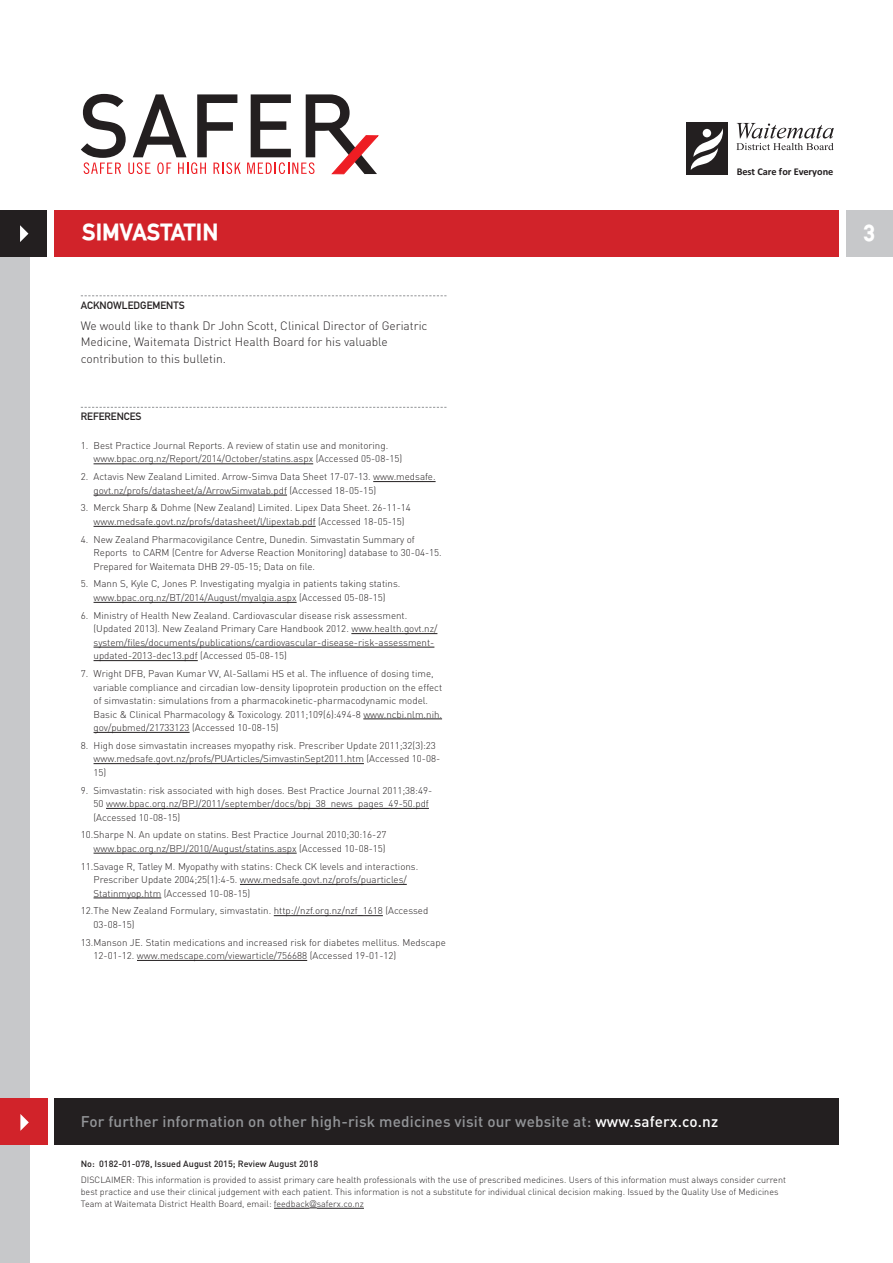
<style>
.page{position:relative;width:893px;height:1263px;background:#fff}
.page>*{position:absolute;margin:0;border:0;box-sizing:border-box;transform-origin:0 0}
.t1{font:700 22.5px "DIN";letter-spacing:.03em;color:#fff}
.t2{font:500 15.3px "DIN";letter-spacing:.01em;color:#939598}
.References_Heading{font:300 12px/16.5px "DIN";color:#231f20}
.References_Heading-2{font:10.5px "DIN";color:#231f20}
.t3{font:700 10.35px "Calibri";letter-spacing:-.005em;color:#231f20}
.References_text{font:300 9.75px/13.5px "DIN";color:#231f20}
.References_text-2{font:300 9px/12px "DIN";color:#231f20}
.References_text-3{font:500 9px "DIN";color:#231f20}
.s1{color:#fff}
.s2{font-family:"Futura"}
</style>
<div class="page">
<div style="left:54px;top:210px;width:785px;height:47px;background:#d1232a"></div>
<div style="left:846px;top:210px;width:47px;height:47px;background:#c7c8ca"></div>
<svg style="left:81px;top:295px;width:365px;height:1px"></svg>
<svg style="left:81px;top:407px;width:365px;height:1px"></svg>
<hr style="left:94px;top:464px;width:219px;height:1px;background:#231f20">
<hr style="left:373px;top:481px;width:63px;height:1px;background:#231f20">
<hr style="left:94px;top:495px;width:193px;height:1px;background:#231f20">
<hr style="left:94px;top:526px;width:222px;height:1px;background:#231f20">
<hr style="left:94px;top:602px;width:203px;height:1px;background:#231f20">
<hr style="left:351px;top:633px;width:86px;height:1px;background:#231f20">
<hr style="left:94px;top:647px;width:340px;height:1px;background:#231f20">
<hr style="left:94px;top:660px;width:104px;height:1px;background:#231f20">
<hr style="left:363px;top:719px;width:79px;height:1px;background:#231f20">
<hr style="left:94px;top:732px;width:96px;height:1px;background:#231f20">
<hr style="left:94px;top:763px;width:270px;height:1px;background:#231f20">
<hr style="left:106px;top:808px;width:323px;height:1px;background:#231f20">
<hr style="left:94px;top:853px;width:203px;height:1px;background:#231f20">
<hr style="left:240px;top:884px;width:167px;height:1px;background:#231f20">
<hr style="left:94px;top:898px;width:67px;height:1px;background:#231f20">
<hr style="left:274px;top:915px;width:109px;height:1px;background:#231f20">
<hr style="left:137px;top:960px;width:170px;height:1px;background:#231f20">
<div style="left:0;top:247px;width:30px;height:1016px;background:#c7c8ca"></div>
<div style="left:0;top:210px;width:47px;height:47px;background:#231f20"></div>
<svg style="left:20px;top:225px;width:8px;height:17px"></svg>
<div style="left:54px;top:1098px;width:785px;height:47px;background:#231f20"></div>
<div style="left:0;top:1098px;width:47px;height:47px;background:#d1232a"></div>
<svg style="left:20px;top:1114px;width:9px;height:17px"></svg>
<hr style="left:274px;top:1208px;width:36px;height:1px;background:#231f20">
<hr style="left:317px;top:1208px;width:47px;height:1px;background:#231f20">
<div style="left:686px;top:122px;width:41px;height:53px;background:#231f20"></div>
<svg style="left:690px;top:128px;width:33px;height:42px"></svg>
<svg style="left:736px;top:123px;width:98px;height:27px"></svg>
<svg style="left:81px;top:94px;width:160px;height:80px"></svg>
<svg style="left:247px;top:94px;width:132px;height:80px"></svg>
<p class="t1" style="left:82px;top:219px;width:137px">SIMVASTATIN</p>
<p class="References_Heading-2" style="left:81px;top:299px;width:105px">ACKNOWLEDGEMENTS</p>
<p class="References_Heading" style="left:81px;top:317px;width:348px">We would like to thank Dr John Scott, Clinical Director of Geriatric<br>Medicine, Waitemata District Health Board for his valuable contribution to this bulletin.</p>
<p class="References_Heading-2" style="left:81px;top:411px;width:62px">REFERENCES</p>
<p class="References_text" style="left:94px;top:439px;width:310px;text-indent:-13px">1. Best Practice Journal Reports. A review of statin use and monitoring. www.bpac.org.nz/Report/2014/October/statins.aspx (Accessed 05-08-15)</p>
<p class="References_text" style="left:94px;top:470px;width:344px;text-indent:-13px">2. Actavis New Zealand Limited. Arrow-Simva Data Sheet 17-07-13. www.medsafe. govt.nz/profs/datasheet/a/ArrowSimvatab.pdf (Accessed 18-05-15)</p>
<p class="References_text" style="left:94px;top:501px;width:319px;text-indent:-13px">3. Merck Sharp &amp; Dohme (New Zealand) Limited. Lipex Data Sheet. 26-11-14 www.medsafe.govt.nz/profs/datasheet/l/lipextab.pdf (Accessed 18-05-15)</p>
<p class="References_text" style="left:94px;top:532px;width:350px;text-indent:-13px">4. New Zealand Pharmacovigilance Centre, Dunedin. Simvastatin Summary of<br>Reports to CARM (Centre for Adverse Reaction Monitoring) database to 30-04-15.<br>Prepared for Waitemata DHB 29-05-15; Data on file.</p>
<p class="References_text" style="left:81px;top:577px;width:321px;text-align:center">5. Mann S, Kyle C, Jones P. Investigating myalgia in patients taking statins. www.bpac.org.nz/BT/2014/August/myalgia.aspx (Accessed 05-08-15)</p>
<p class="References_text" style="left:94px;top:608px;width:345px;text-indent:-13px">6. Ministry of Health New Zealand. Cardiovascular disease risk assessment. (Updated 2013). New Zealand Primary Care Handbook 2012. www.health.govt.nz/ system/files/documents/publications/cardiovascular-disease-risk-assessment&shy;updated-2013-dec13.pdf (Accessed 05-08-15)</p>
<p class="References_text" style="left:94px;top:667px;width:350px;text-indent:-13px">7. Wright DFB, Pavan Kumar VV, Al-Sallami HS et al. The influence of dosing time, variable compliance and circadian low-density lipoprotein production on the effect of simvastatin: simulations from a pharmacokinetic-pharmacodynamic model.<br>Basic &amp; Clinical Pharmacology &amp; Toxicology. 2011;109(6):494-8 www.ncbi.nlm.nih. gov/pubmed/21733123 (Accessed 10-08-15)</p>
<p class="References_text" style="left:94px;top:738px;width:348px;text-indent:-13px">8. High dose simvastatin increases myopathy risk. Prescriber Update 2011;32(3):23 www.medsafe.govt.nz/profs/PUArticles/SimvastinSept2011.htm (Accessed 10-08-<br>15)</p>
<p class="References_text" style="left:94px;top:783px;width:340px;text-indent:-13px">9. Simvastatin: risk associated with high doses. Best Practice Journal 2011;38:49-<br>50 www.bpac.org.nz/BPJ/2011/september/docs/bpj_38_news_pages_49-50.pdf (Accessed 10-08-15)</p>
<p class="References_text" style="left:81px;top:828px;width:307px;text-align:right">10.Sharpe N. An update on statins. Best Practice Journal 2010;30:16-27 www.bpac.org.nz/BPJ/2010/August/statins.aspx (Accessed 10-08-15)</p>
<p class="References_text" style="left:94px;top:859px;width:326px;text-indent:-13px">11.Savage R, Tatley M. Myopathy with statins: Check CK levels and interactions.<br>Prescriber Update 2004;25(1):4-5. www.medsafe.govt.nz/profs/puarticles/<br>Statinmyop.htm (Accessed 10-08-15)</p>
<p class="References_text" style="left:94px;top:904px;width:336px;text-indent:-13px">12.The New Zealand Formulary, simvastatin. http://nzf.org.nz/nzf_1618 (Accessed<br>03-08-15)</p>
<p class="References_text" style="left:94px;top:935px;width:354px;text-indent:-13px">13.Manson JE. Statin medications and increased risk for diabetes mellitus. Medscape<br>12-01-12. www.medscape.com/viewarticle/756688 (Accessed 19-01-12)</p>
<p class="t3" style="left:737px;top:165px;width:98px">Best Care for Everyone</p>
<p class="t1" style="left:864px;top:220px;width:12px">3</p>
<p class="t2" style="left:81px;top:1111px;width:639px">For further information on other high-risk medicines visit our website at: <span class="s1">www.saferx.co.nz</span></p>
<p class="References_text-3" style="left:81px;top:1158px;width:239px">No: 0182-01-078, Issued August 2015; Review August 2018</p>
<p class="References_text-2" style="left:81px;top:1174px;width:707px">DISCLAIMER: This information is provided to assist primary care health professionals with the use of prescribed medicines. Users of this information must always consider current best practice and use their clinical judgement with each patient. This information is not a substitute for individual clinical decision making. Issued by the Quality Use of Medicines<br>Team at Waitemata District Health Board, email: feedback<span class="s2">@</span>saferx.co.nz</p>
</div>
